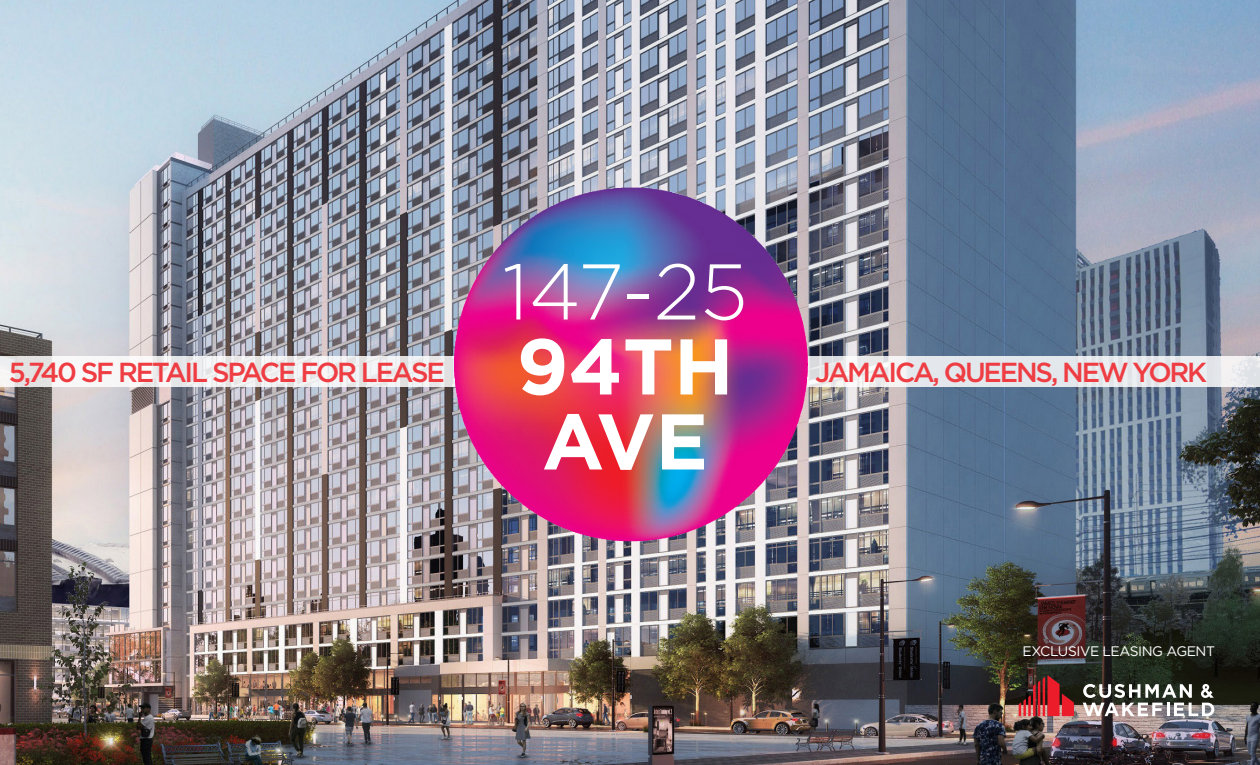
<style>
.page{position:relative;width:1260px;height:765px;background:#fff}
.page>*{position:absolute;margin:0;border:0;box-sizing:border-box;transform-origin:0 0}
.t1{font:700 78.75px "Gotham";color:#fff}
.t2{font:300 78.75px "Gotham";color:#fff}
.t3{font:500 27.5px "Gotham";letter-spacing:-.08em;color:#ee3d43}
.t4{font:13.75px "Gotham";letter-spacing:-.03em;color:#fff}
</style>
<div class="page">
<img style="left:0;top:0;width:1260px;height:765px">
<svg style="left:0;top:356px;width:454px;height:31px;fill:#f1f2f3"></svg>
<svg style="left:807px;top:356px;width:453px;height:31px;background:#e7e9ec"></svg>
<img style="left:454px;top:188px;width:353px;height:354px">
<svg style="left:1019px;top:675px;width:55px;height:41px;background:#8b292b"></svg>
<svg style="left:1083px;top:684px;width:131px;height:32px"></svg>
<p class="t2" style="left:502px;top:242px;width:247px">147-25</p>
<p class="t1" style="left:516px;top:314px;width:219px">94TH</p>
<p class="t1" style="left:542px;top:389px;width:168px">AVE</p>
<p class="t3" style="left:9px;top:354px;width:438px">5,740 SF RETAIL SPACE FOR LEASE</p>
<p class="t3" style="left:815px;top:354px;width:393px">JAMAICA, QUEENS, NEW YORK</p>
<p class="t4" style="left:1023px;top:643px;width:194px">EXCLUSIVE LEASING AGENT</p>
</div>
